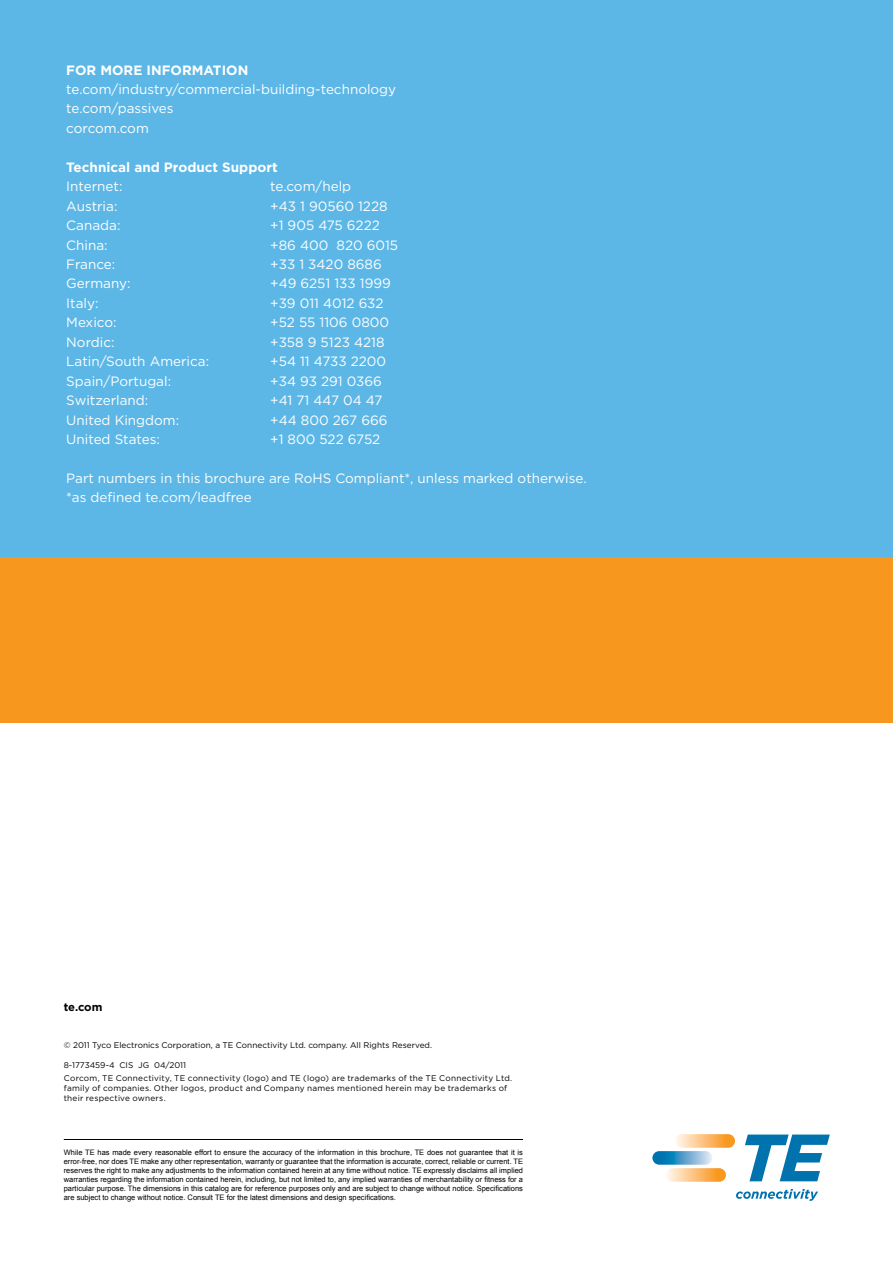
<style>
.page{position:relative;width:893px;height:1263px;background:#fff}
.page>*{position:absolute;margin:0;border:0;box-sizing:border-box;transform-origin:0 0}
.t1{font:13.5px/19.5px "Gotham";color:#fff}
.t2{font:700 13.5px "Gotham";color:#fff}
.t3{font:700 11.25px "Gotham";color:#000}
.t4{font:8.25px/13.2px "Gotham";letter-spacing:.02em;color:#000}
.t5{font:8.25px "Gotham";color:#000}
.t6{font:7.5px/9px "Arial";color:#000;text-align:justify}
</style>
<div class="page">
<div style="left:0;top:0;width:893px;height:586px;background:#5cb7e7"></div>
<hr style="left:64px;top:1139px;width:459px;height:1px;background:#000">
<div style="left:0;top:557px;width:893px;height:165px;background:#f8971d"></div>
<svg style="left:675px;top:1134px;width:60px;height:14px"></svg>
<svg style="left:666px;top:1168px;width:60px;height:14px"></svg>
<svg style="left:652px;top:1151px;width:60px;height:14px"></svg>
<svg style="left:745px;top:1134px;width:85px;height:47px"></svg>
<svg style="left:736px;top:1189px;width:82px;height:12px"></svg>
<h1 class="t2" style="left:66px;top:61px;width:184px">FOR MORE INFORMATION</h1>
<h1 class="t1" style="left:66px;top:79px;width:331px">te.com/industry/commercial-building-technology te.com/passives<br>corcom.com</h1>
<h1 class="t2" style="left:66px;top:158px;width:213px">Technical and Product Support</h1>
<h1 class="t1" style="left:66px;top:176px;width:58px">Internet:</h1>
<h1 class="t1" style="left:270px;top:176px;width:82px">te.com/help</h1>
<h1 class="t1" style="left:66px;top:196px;width:53px">Austria:</h1>
<h1 class="t1" style="left:270px;top:196px;width:119px">+43 1 90560 1228</h1>
<h1 class="t1" style="left:66px;top:215px;width:56px">Canada:</h1>
<h1 class="t1" style="left:270px;top:215px;width:111px">+1 905 475 6222</h1>
<h1 class="t1" style="left:66px;top:235px;width:43px">China:</h1>
<h1 class="t1" style="left:270px;top:235px;width:129px">+86 400 820 6015</h1>
<h1 class="t1" style="left:66px;top:254px;width:51px">France:</h1>
<h1 class="t1" style="left:270px;top:254px;width:113px">+33 1 3420 8686</h1>
<h1 class="t1" style="left:66px;top:274px;width:66px">Germany:</h1>
<h1 class="t1" style="left:270px;top:274px;width:122px">+49 6251 133 1999</h1>
<h1 class="t1" style="left:66px;top:293px;width:34px">Italy:</h1>
<h1 class="t1" style="left:270px;top:293px;width:115px">+39 011 4012 632</h1>
<h1 class="t1" style="left:66px;top:312px;width:52px">Mexico:</h1>
<h1 class="t1" style="left:270px;top:312px;width:120px">+52 55 1106 0800</h1>
<h1 class="t1" style="left:66px;top:332px;width:50px">Nordic:</h1>
<h1 class="t1" style="left:270px;top:332px;width:116px">+358 9 5123 4218</h1>
<h1 class="t1" style="left:66px;top:351px;width:144px">Latin/South America:</h1>
<h1 class="t1" style="left:270px;top:351px;width:117px">+54 11 4733 2200</h1>
<h1 class="t1" style="left:66px;top:371px;width:106px">Spain/Portugal:</h1>
<h1 class="t1" style="left:270px;top:371px;width:113px">+34 93 291 0366</h1>
<h1 class="t1" style="left:66px;top:390px;width:83px">Switzerland:</h1>
<h1 class="t1" style="left:270px;top:390px;width:114px">+41 71 447 04 47</h1>
<h1 class="t1" style="left:66px;top:410px;width:114px">United Kingdom:</h1>
<h1 class="t1" style="left:270px;top:410px;width:119px">+44 800 267 666</h1>
<h1 class="t1" style="left:66px;top:429px;width:95px">United States:</h1>
<h1 class="t1" style="left:270px;top:429px;width:111px">+1 800 522 6752</h1>
<h1 class="t1" style="left:66px;top:468px;width:522px">Part numbers in this brochure are RoHS Compliant*, unless marked otherwise. *as defined te.com/leadfree</h1>
<h2 class="t3" style="left:64px;top:1000px;width:40px">te.com</h2>
<p class="t5" style="left:64px;top:1040px;width:370px">© 2011 Tyco Electronics Corporation, a TE Connectivity Ltd. company. All Rights Reserved.</p>
<p class="t4" style="left:64px;top:1058px;width:450px">8-1773459-4 CIS JG 04/2011<br>Corcom, TE Connectivity, TE connectivity (logo) and TE (logo) are trademarks of the TE Connectivity Ltd.</p>
<p class="t4" style="left:64px;top:1083px;width:445px;line-height:9.9px">family of companies. Other logos, product and Company names mentioned herein may be trademarks of their respective owners.</p>
<p class="t6" style="left:64px;top:1148px;width:461px">While TE has made every reasonable effort to ensure the accuracy of the information in this brochure, TE does not guarantee that it is error-free, nor does TE make any other representation, warranty or guarantee that the information is accurate, correct, reliable or current. TE reserves the right to make any adjustments to the information contained herein at any time without notice. TE expressly disclaims all implied warranties regarding the information contained herein, including, but not limited to, any implied warranties of merchantability or fitness for a particular purpose. The dimensions in this catalog are for reference purposes only and are subject to change without notice. Specifications are subject to change without notice. Consult TE for the latest dimensions and design specifications.</p>
</div>
